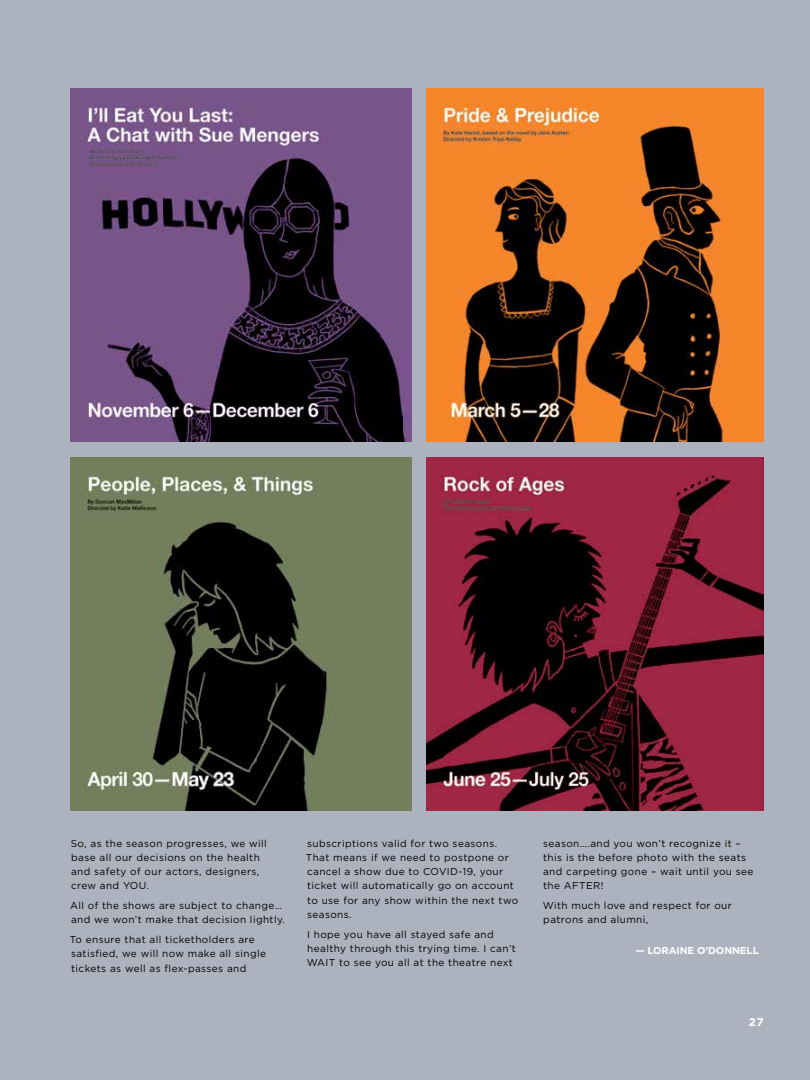
<style>
.page{position:relative;width:810px;height:1080px;background:#acb3be}
.page>*{position:absolute;margin:0;border:0;box-sizing:border-box;transform-origin:0 0}
.t1{font:700 11.25px "Gotham";color:#fff}
.t2{font:10px/14.2px "Gotham";letter-spacing:.04em;color:#000}
.t3{font:700 10px "Gotham";letter-spacing:-.01em;color:#fff}
</style>
<div class="page">
<img style="left:71px;top:88px;width:340px;height:353px">
<img style="left:71px;top:458px;width:340px;height:353px">
<img style="left:427px;top:88px;width:337px;height:353px">
<img style="left:427px;top:458px;width:337px;height:353px">
<p class="t2" style="left:71px;top:836px;width:198px">So, as the season progresses, we will base all our decisions on the health and safety of our actors, designers, crew and YOU.</p>
<p class="t2" style="left:70px;top:898px;width:216px">All of the shows are subject to change… and we won’t make that decision lightly.</p>
<p class="t2" style="left:70px;top:932px;width:198px">To ensure that all ticketholders are satisfied, we will now make all single tickets as well as flex-passes and</p>
<p class="t2" style="left:306px;top:836px;width:214px">subscriptions valid for two seasons.<br>That means if we need to postpone or cancel a show due to COVID-19, your ticket will automatically go on account to use for any show within the next two seasons.</p>
<p class="t2" style="left:307px;top:927px;width:211px">I hope you have all stayed safe and healthy through this trying time. I can’t<br>WAIT to see you all at the theatre next</p>
<p class="t2" style="left:543px;top:836px;width:212px">season….and you won’t recognize it – this is the before photo with the seats and carpeting gone – wait until you see the AFTER!</p>
<p class="t2" style="left:543px;top:898px;width:191px">With much love and respect for our patrons and alumni,</p>
<p class="t3" style="left:636px;top:945px;width:125px">— LORAINE O’DONNELL</p>
<p class="t1" style="left:749px;top:1016px;width:17px">27</p>
</div>
